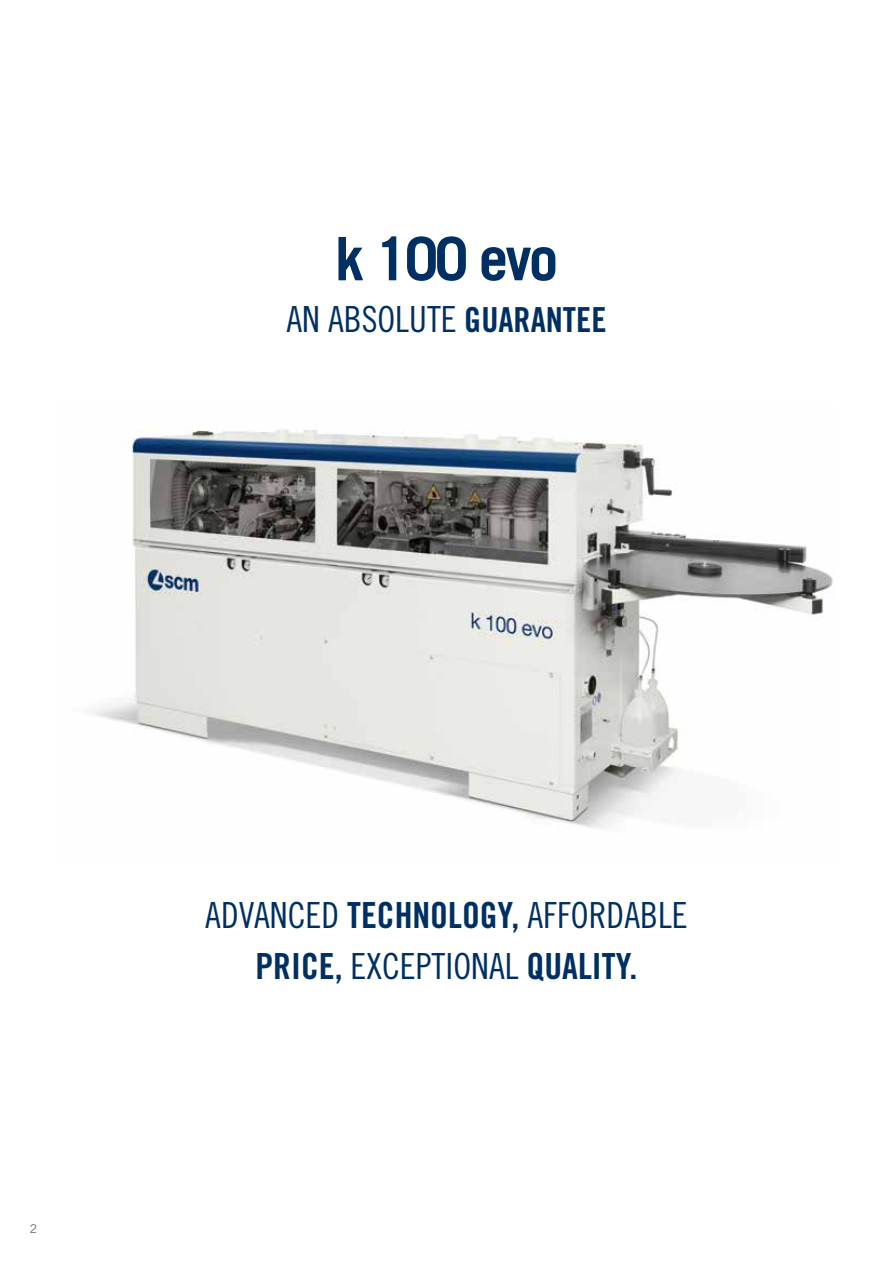
<style>
.page{position:relative;width:893px;height:1263px;background:#fff}
.page>*{position:absolute;margin:0;border:0;box-sizing:border-box;transform-origin:0 0}
.t1{font:700 60px "Trade Gothic LT Std";letter-spacing:-.05em;color:#003063}
.t2{font:36px "Trade Gothic LT Std Cn 18";color:#003063}
.t3{font:36px "Trade Gothic LT Std Bd Cn 20";color:#003063}
.t4{font:12px "Trade Gothic LT Std";color:#646363}
.s1{font-family:"Trade Gothic LT Std Bd Cn 20";font-size:34.5px}
.s2{font-family:"Trade Gothic LT Std Bd Cn 20"}
.s3{font-family:"Trade Gothic LT Std Cn 18"}
</style>
<div class="page">
<img style="left:93px;top:429px;width:740px;height:399px">
<h1 class="t1" style="left:335px;top:222px;width:225px">k 100 evo</h1>
<p class="t2" style="left:286px;top:298px;width:322px">AN ABSOLUTE <span class="s1">GUARANTEE</span></p>
<p class="t4" style="left:30px;top:1222px;width:9px">2</p>
<p class="t2" style="left:205px;top:893px;width:484px">ADVANCED <span class="s2">TECHNOLOGY,</span> AFFORDABLE</p>
<p class="t3" style="left:255px;top:944px;width:384px">PRICE, <span class="s3">EXCEPTIONAL</span> QUALITY.</p>
</div>
